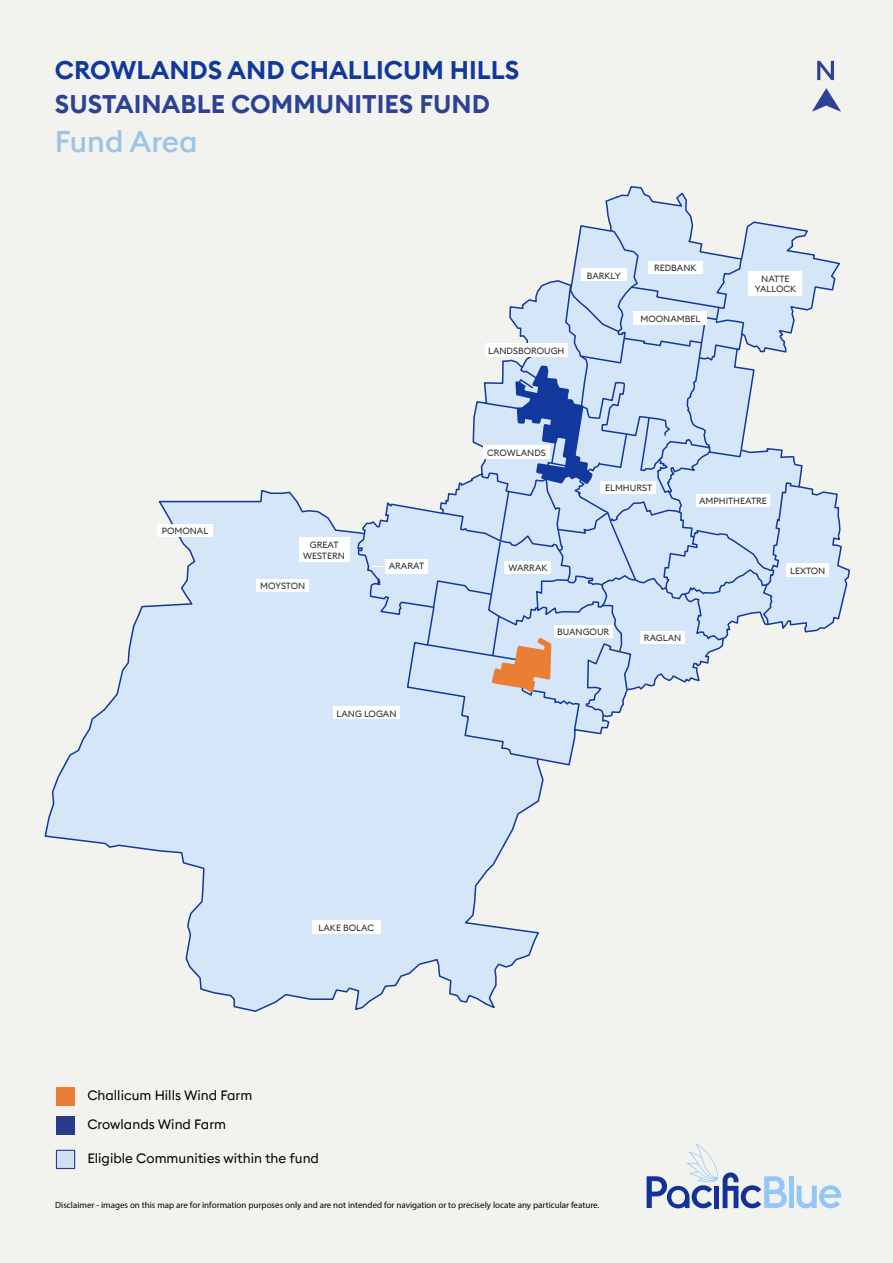
<style>
.page{position:relative;width:893px;height:1263px;background:#f2f2ee}
.page>*{position:absolute;margin:0;border:0;box-sizing:border-box;transform-origin:0 0}
.t1{font:500 29.85px "Euclid Square";color:#9bc4e6}
.t2{font:600 25.5px "Euclid Square";color:#11389c}
.t3{font:600 25.5px "Euclid Square";color:#2d4295}
.t4{font:13.5px "Euclid Square";color:#000}
.t5{font:9px/10.8px "Euclid Square";color:#282c30;text-align:center}
.t6{font:9px "Myriad Pro";color:#000}
</style>
<div class="page">
<svg style="left:44px;top:489px;width:500px;height:523px"></svg>
<svg style="left:356px;top:186px;width:494px;height:580px"></svg>
<div style="left:787px;top:563px;width:42px;height:14px;background:#fff"></div>
<div style="left:749px;top:271px;width:53px;height:24px;background:#fff"></div>
<div style="left:299px;top:537px;width:50px;height:25px;background:#fff"></div>
<div style="left:312px;top:920px;width:69px;height:13px;background:#fff"></div>
<div style="left:333px;top:706px;width:67px;height:13px;background:#fff"></div>
<div style="left:157px;top:524px;width:56px;height:13px;background:#fff"></div>
<div style="left:257px;top:579px;width:52px;height:13px;background:#fff"></div>
<div style="left:385px;top:559px;width:43px;height:14px;background:#fff"></div>
<svg style="left:817px;top:61px;width:17px;height:19px"></svg>
<svg style="left:812px;top:88px;width:29px;height:24px"></svg>
<div style="left:789px;top:1177px;width:5px;height:31px;background:#94c6fa"></div>
<svg style="left:797px;top:1185px;width:44px;height:23px"></svg>
<svg style="left:647px;top:1143px;width:140px;height:65px"></svg>
<div style="left:56px;top:1150px;width:19px;height:19px;background:#cee1f2;border:1px solid #283b8b"></div>
<div style="left:56px;top:1116px;width:18px;height:18px;background:#283b8b"></div>
<div style="left:56px;top:1087px;width:18px;height:18px;background:#e97e34"></div>
<svg style="left:425px;top:229px;width:375px;height:502px"></svg>
<div style="left:504px;top:561px;width:47px;height:12px;background:#fff"></div>
<h2 class="t2" style="left:55px;top:53px;width:466px">CROWLANDS AND CHALLICUM HILLS</h2>
<h2 class="t3" style="left:55px;top:87px;width:437px">SUSTAINABLE COMMUNITIES FUND</h2>
<h1 class="t1" style="left:55px;top:123px;width:144px">Fund Area</h1>
<p class="t5" style="left:162px;top:526px;width:48px">POMONAL</p>
<p class="t5" style="left:303px;top:539px;width:43px">GREAT<br>WESTERN</p>
<p class="t5" style="left:260px;top:581px;width:47px">MOYSTON</p>
<p class="t5" style="left:389px;top:560px;width:37px">ARARAT</p>
<p class="t5" style="left:488px;top:345px;width:78px">LANDSBOROUGH</p>
<p class="t5" style="left:587px;top:270px;width:35px">BARKLY</p>
<p class="t5" style="left:654px;top:262px;width:44px">REDBANK</p>
<p class="t5" style="left:640px;top:313px;width:61px">MOONAMBEL</p>
<p class="t5" style="left:755px;top:273px;width:43px">NATTE<br>YALLOCK</p>
<p class="t5" style="left:487px;top:448px;width:60px">CROWLANDS</p>
<p class="t5" style="left:508px;top:562px;width:41px">WARRAK</p>
<p class="t5" style="left:605px;top:482px;width:49px">ELMHURST</p>
<p class="t5" style="left:699px;top:495px;width:69px">AMPHITHEATRE</p>
<p class="t5" style="left:790px;top:565px;width:37px">LEXTON</p>
<p class="t5" style="left:336px;top:708px;width:61px">LANG LOGAN</p>
<p class="t5" style="left:557px;top:627px;width:54px">BUANGOUR</p>
<p class="t5" style="left:644px;top:632px;width:39px">RAGLAN</p>
<h3 class="t4" style="left:87px;top:1086px;width:167px">Challicum Hills Wind Farm</h3>
<h3 class="t4" style="left:87px;top:1116px;width:140px">Crowlands Wind Farm</h3>
<p class="t5" style="left:319px;top:922px;width:57px">LAKE BOLAC</p>
<h3 class="t4" style="left:87px;top:1150px;width:233px">Eligible Communities within the fund</h3>
<p class="t6" style="left:55px;top:1199px;width:546px">Disclaimer - images on this map are for information purposes only and are not intended for navigation or to precisely locate any particular feature.</p>
</div>
